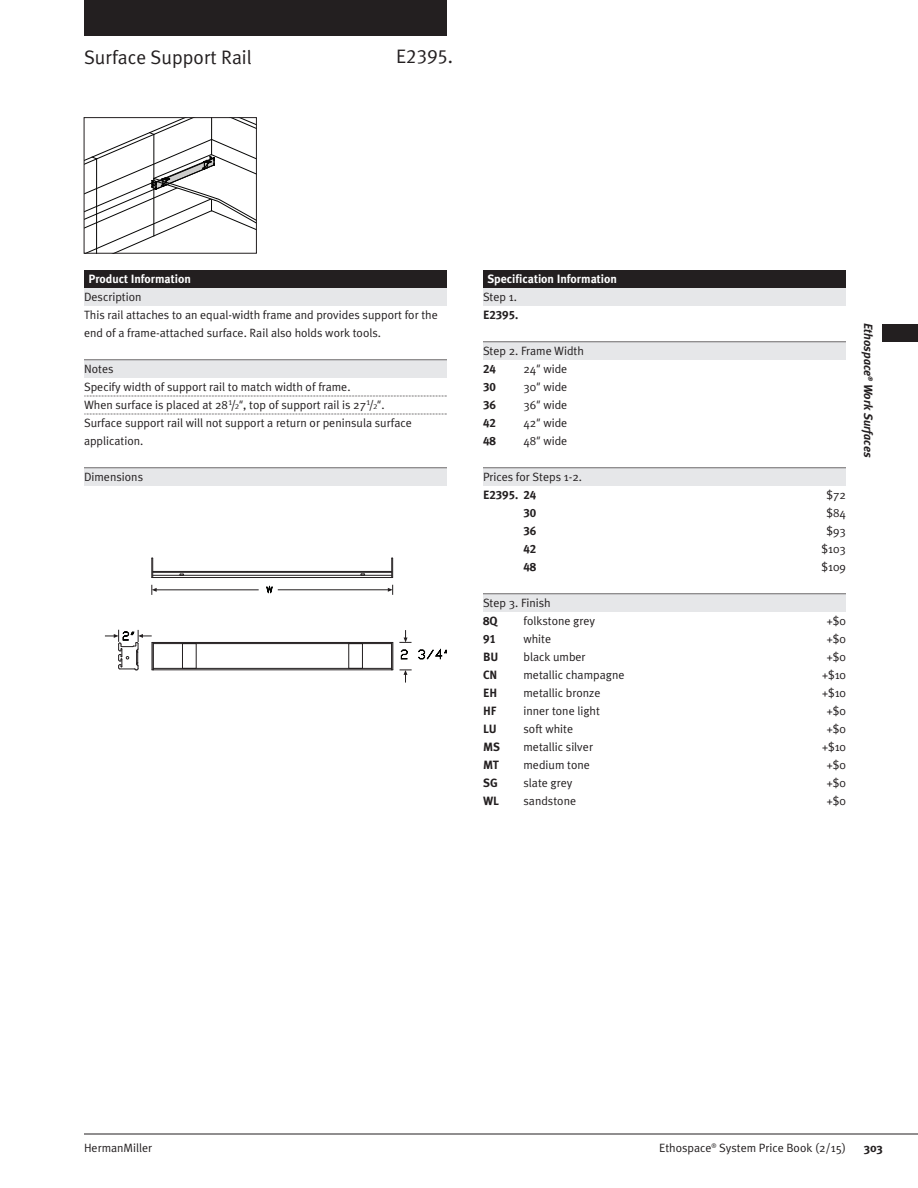
<style>
.page{position:relative;width:918px;height:1188px;background:#fff}
.page>*{position:absolute;margin:0;border:0;box-sizing:border-box;transform-origin:0 0}
.t1{font:19.5px "Meta HM";color:#231f20}
.t2{font:19.5px "Meta Caps HM";color:#231f20}
.t3{font:12px/18px "Meta HM";color:#231f20}
.t4{font:700 12px "Meta Caps HM";color:#231f20}
.t5{font:700 12px "Meta HM";color:#fff}
.t6{font:italic 700 12px "Meta HM";color:#231f20}
.t7{font:700 12px "Meta HM";color:#231f20}
.s1{font-family:"Meta Caps HM"}
.s2{font-family:"Meta Caps HM";font-size:7.2px}
.s3{font-style:italic}
</style>
<div class="page">
<div style="left:84px;top:270px;width:363px;height:18px;background:#231f20"></div>
<div style="left:84px;top:288px;width:363px;height:18px;background:#e6e7e9"></div>
<div style="left:84px;top:360px;width:363px;height:18px;background:#e6e7e9"></div>
<svg style="left:84px;top:396px;width:363px;height:1px"></svg>
<svg style="left:84px;top:414px;width:363px;height:1px"></svg>
<div style="left:84px;top:468px;width:363px;height:18px;background:#e6e7e9"></div>
<div style="left:483px;top:270px;width:363px;height:18px;background:#231f20"></div>
<div style="left:483px;top:288px;width:363px;height:18px;background:#e6e7e9"></div>
<div style="left:483px;top:342px;width:363px;height:18px;background:#e6e7e9"></div>
<div style="left:483px;top:468px;width:363px;height:18px;background:#e6e7e9"></div>
<div style="left:483px;top:594px;width:363px;height:18px;background:#e6e7e9"></div>
<svg style="left:118px;top:557px;width:323px;height:126px"></svg>
<svg style="left:152px;top:585px;width:5px;height:9px"></svg>
<hr style="left:155px;top:590px;width:103px;height:1px;background:#231f20">
<svg style="left:388px;top:585px;width:5px;height:9px"></svg>
<hr style="left:278px;top:590px;width:112px;height:1px;background:#231f20">
<hr style="left:152px;top:670px;width:241px;height:1px;background:#231f20">
<hr style="left:153px;top:668px;width:239px;height:1px;background:#231f20">
<hr style="left:153px;top:643px;width:239px;height:1px;background:#231f20">
<hr style="left:152px;top:642px;width:241px;height:1px;background:#231f20">
<svg style="left:391px;top:642px;width:3px;height:28px"></svg>
<hr style="left:153px;top:577px;width:240px;height:1px;background:#231f20">
<hr style="left:153px;top:575px;width:239px;height:1px;background:#231f20">
<hr style="left:153px;top:572px;width:239px;height:1px;background:#231f20">
<hr style="left:298px;top:571px;width:94px;height:1px;background:#231f20">
<hr style="left:153px;top:571px;width:94px;height:1px;background:#231f20">
<svg style="left:152px;top:558px;width:1px;height:20px"></svg>
<svg style="left:391px;top:558px;width:2px;height:19px"></svg>
<hr style="left:247px;top:571px;width:51px;height:1px;background:#231f20">
<svg style="left:266px;top:586px;width:7px;height:7px"></svg>
<svg style="left:400px;top:631px;width:11px;height:12px"></svg>
<svg style="left:400px;top:670px;width:11px;height:12px"></svg>
<div style="left:182px;top:643px;width:14px;height:26px;border:1px solid #231f20"></div>
<div style="left:349px;top:643px;width:14px;height:26px;border:1px solid #231f20"></div>
<svg style="left:401px;top:650px;width:7px;height:9px"></svg>
<svg style="left:418px;top:649px;width:29px;height:10px"></svg>
<svg style="left:105px;top:630px;width:49px;height:41px"></svg>
<div style="left:84px;top:0;width:363px;height:36px;background:#231f20"></div>
<svg style="left:86px;top:119px;width:169px;height:132px"></svg>
<hr style="left:154px;top:134px;width:1px;height:102px;background:#050504">
<hr style="left:96px;top:159px;width:1px;height:94px;background:#050504">
<div style="left:84px;top:117px;width:173px;height:136px;border:1px solid #231f20"></div>
<hr style="left:84px;top:1134px;width:834px;height:1px;background:#231f20">
<div style="left:882px;top:324px;width:36px;height:18px;background:#231f20"></div>
<h1 class="t1" style="left:84px;top:49px;width:169px">Surface Support Rail</h1>
<h1 class="t2" style="left:396px;top:46px;width:58px">E2395.</h1>
<p class="t5" style="left:88px;top:272px;width:104px">Product Information</p>
<p class="t3" style="left:84px;top:288px;width:355px">Description<br>This rail attaches to an equal-width frame and provides support for the end of a frame-attached surface. Rail also holds work tools.</p>
<p class="t3" style="left:84px;top:360px;width:329px">Notes<br>Specify width of support rail to match width of frame.<br>When surface is placed at 28<sup>1</sup><span class="s1">/</span><span class="s2">2</span><span class="s3">"</span>, top of support rail is 27<sup>1</sup><span class="s1">/</span><span class="s2">2</span><span class="s3">"</span>.<br>Surface support rail will not support a return or peninsula surface application.</p>
<p class="t3" style="left:84px;top:468px;width:61px">Dimensions</p>
<p class="t5" style="left:488px;top:272px;width:131px">Specification Information</p>
<p class="t3" style="left:483px;top:288px;width:35px">Step 1.</p>
<p class="t4" style="left:483px;top:308px;width:37px">E2395.</p>
<p class="t3" style="left:483px;top:342px;width:102px">Step 2. Frame Width</p>
<p class="t4" style="left:483px;top:362px;width:14px">24</p>
<p class="t3" style="left:524px;top:360px;width:45px">24<span class="s3">"</span> wide</p>
<p class="t4" style="left:483px;top:380px;width:14px">30</p>
<p class="t3" style="left:524px;top:378px;width:45px">30<span class="s3">"</span> wide</p>
<p class="t4" style="left:483px;top:398px;width:14px">36</p>
<p class="t3" style="left:524px;top:396px;width:45px">36<span class="s3">"</span> wide</p>
<p class="t4" style="left:483px;top:416px;width:14px">42</p>
<p class="t3" style="left:524px;top:414px;width:45px">42<span class="s3">"</span> wide</p>
<p class="t4" style="left:483px;top:434px;width:14px">48</p>
<p class="t3" style="left:524px;top:432px;width:45px">48<span class="s3">"</span> wide</p>
<p class="t3" style="left:483px;top:468px;width:100px">Prices for Steps 1-2.</p>
<p class="t4" style="left:483px;top:488px;width:55px">E2395. 24</p>
<p class="t3" style="left:827px;top:486px;width:21px">$72</p>
<p class="t4" style="left:524px;top:506px;width:14px">30</p>
<p class="t3" style="left:827px;top:504px;width:21px">$84</p>
<p class="t4" style="left:524px;top:524px;width:14px">36</p>
<p class="t3" style="left:827px;top:522px;width:21px">$93</p>
<p class="t4" style="left:524px;top:542px;width:14px">42</p>
<p class="t3" style="left:822px;top:540px;width:26px">$103</p>
<p class="t4" style="left:524px;top:560px;width:14px">48</p>
<p class="t3" style="left:822px;top:558px;width:26px">$109</p>
<p class="t3" style="left:483px;top:594px;width:69px">Step 3. Finish</p>
<p class="t4" style="left:483px;top:614px;width:16px">8Q</p>
<p class="t3" style="left:524px;top:612px;width:73px">folkstone grey</p>
<p class="t3" style="left:827px;top:612px;width:21px">+$0</p>
<p class="t4" style="left:483px;top:632px;width:14px">91</p>
<p class="t3" style="left:524px;top:630px;width:29px">white</p>
<p class="t3" style="left:827px;top:630px;width:21px">+$0</p>
<p class="t4" style="left:483px;top:650px;width:17px">BU</p>
<p class="t3" style="left:524px;top:648px;width:64px">black umber</p>
<p class="t3" style="left:827px;top:648px;width:21px">+$0</p>
<p class="t4" style="left:483px;top:668px;width:16px">CN</p>
<p class="t3" style="left:524px;top:666px;width:102px">metallic champagne</p>
<p class="t3" style="left:822px;top:666px;width:25px">+$10</p>
<p class="t4" style="left:483px;top:686px;width:16px">EH</p>
<p class="t3" style="left:524px;top:684px;width:79px">metallic bronze</p>
<p class="t3" style="left:822px;top:684px;width:25px">+$10</p>
<p class="t4" style="left:483px;top:704px;width:15px">HF</p>
<p class="t3" style="left:524px;top:702px;width:78px">inner tone light</p>
<p class="t3" style="left:827px;top:702px;width:21px">+$0</p>
<p class="t4" style="left:483px;top:722px;width:15px">LU</p>
<p class="t3" style="left:524px;top:720px;width:51px">soft white</p>
<p class="t3" style="left:827px;top:720px;width:21px">+$0</p>
<p class="t4" style="left:483px;top:740px;width:19px">MS</p>
<p class="t3" style="left:524px;top:738px;width:71px">metallic silver</p>
<p class="t3" style="left:822px;top:738px;width:25px">+$10</p>
<p class="t4" style="left:483px;top:758px;width:18px">MT</p>
<p class="t3" style="left:524px;top:756px;width:68px">medium tone</p>
<p class="t3" style="left:827px;top:756px;width:21px">+$0</p>
<p class="t4" style="left:483px;top:776px;width:16px">SG</p>
<p class="t3" style="left:524px;top:774px;width:50px">slate grey</p>
<p class="t3" style="left:827px;top:774px;width:21px">+$0</p>
<p class="t4" style="left:483px;top:794px;width:18px">WL</p>
<p class="t3" style="left:524px;top:792px;width:54px">sandstone</p>
<p class="t3" style="left:827px;top:792px;width:21px">+$0</p>
<p class="t6" style="left:875px;top:323px;width:136px;rotate:90deg">Ethospace® Work Surfaces</p>
<p class="t3" style="left:84px;top:1139px;width:70px">HermanMiller</p>
<p class="t3" style="left:659px;top:1139px;width:188px">Ethospace® System Price Book (2/15)</p>
<p class="t7" style="left:864px;top:1141px;width:20px">303</p>
</div>
